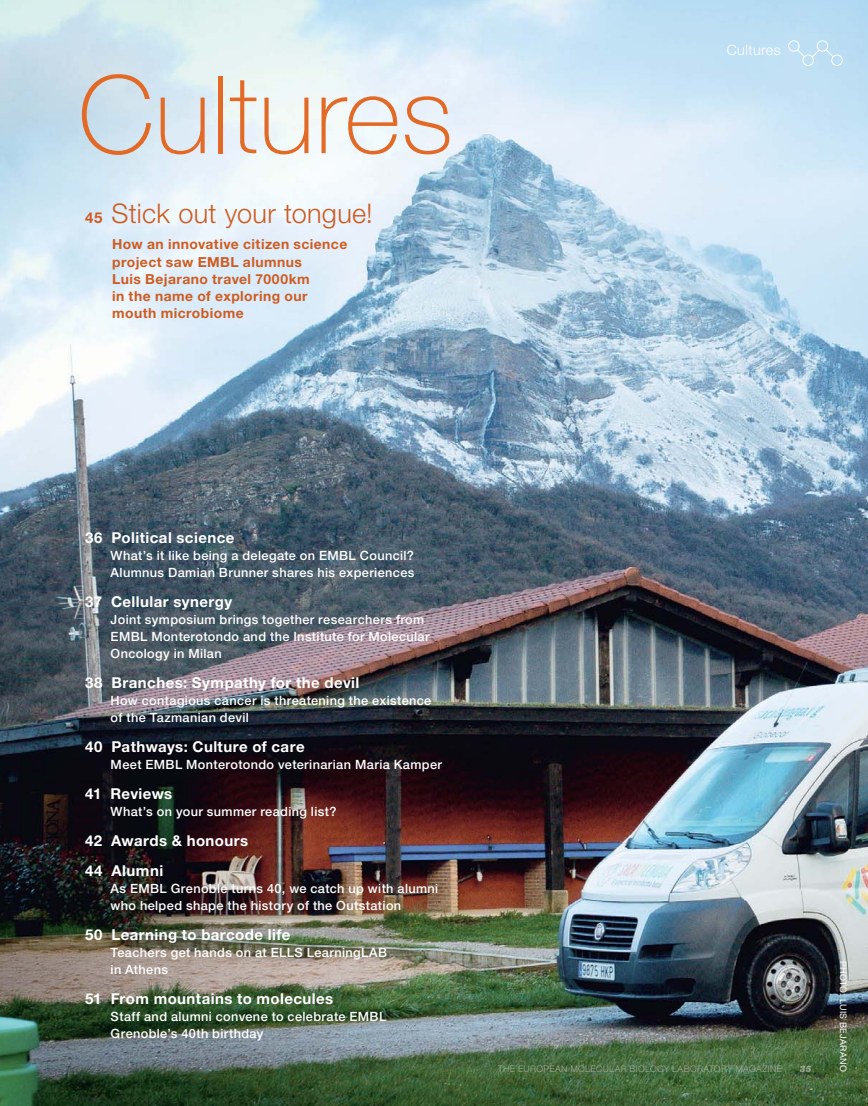
<style>
.page{position:relative;width:868px;height:1106px;background:#fff}
.page>*{position:absolute;margin:0;border:0;box-sizing:border-box;transform-origin:0 0}
.t1{font:100 108px "Helvetica Neue LT Pro";letter-spacing:.005em;color:#e26926}
.t2{font:300 27px "Helvetica Neue LT Pro";letter-spacing:.015em;color:#cd5c22}
.t3{font:700 15px/30px "Helvetica Neue LT Pro";letter-spacing:.03em;color:#fff}
.t4{font:300 14.25px "Helvetica Neue LT Pro";letter-spacing:.035em;color:#fff}
.t5{font:700 13.8px/17px "Helvetica Neue LT Pro";letter-spacing:.03em;color:#cd5c22}
.t6{font:500 12.75px/17px "Helvetica Neue LT Pro";letter-spacing:.03em;color:#fff}
.t7{font:italic 900 9.75px "Sentinel";color:#a3ae9c}
.t8{font:300 9px "Helvetica Neue LT Pro";letter-spacing:.04em;color:#a3ae9c}
.t9{font:9px "Helvetica Neue LT Pro";letter-spacing:.035em;color:#fff}
.s1{font-weight:700;font-size:15px}
</style>
<div class="page">
<img style="left:0;top:0;width:867px;height:1106px">
<div style="left:802px;top:55px;width:11px;height:11px;border:1px solid #fff;border-radius:50%"></div>
<div style="left:831px;top:55px;width:11px;height:11px;border:1px solid #fff;border-radius:50%"></div>
<div style="left:788px;top:40px;width:11px;height:12px;border:1px solid #fff;border-radius:50%"></div>
<div style="left:816px;top:40px;width:12px;height:12px;border:1px solid #fff;border-radius:50%"></div>
<svg style="left:796px;top:48px;width:38px;height:10px"></svg>
<h1 class="t1" style="left:78px;top:76px;width:376px">Cultures</h1>
<h2 class="t2" style="left:85px;top:204px;width:289px"><span class="s1">45</span> Stick out your tongue!</h2>
<p class="t5" style="left:112px;top:237px;width:237px">How an innovative citizen science project saw EMBL alumnus<br>Luis Bejarano travel 7000km<br>in the name of exploring our mouth microbiome</p>
<p class="t4" style="left:726px;top:45px;width:56px">Cultures</p>
<p class="t3" style="left:85px;top:524px;width:151px">36 Political science</p>
<p class="t6" style="left:111px;top:548px;width:305px">What’s it like being a delegate on EMBL Council?<br>Alumnus Damian Brunner shares his experiences</p>
<p class="t3" style="left:85px;top:588px;width:149px">37 Cellular synergy</p>
<p class="t6" style="left:111px;top:612px;width:320px">Joint symposium brings together researchers from<br>EMBL Monterotondo and the Institute for Molecular<br>Oncology in Milan</p>
<p class="t3" style="left:85px;top:669px;width:276px">38 Branches: Sympathy for the devil</p>
<p class="t6" style="left:111px;top:693px;width:322px">How contagious cancer is threatening the existence of the Tazmanian devil</p>
<p class="t3" style="left:85px;top:733px;width:221px">40 Pathways: Culture of care</p>
<p class="t6" style="left:111px;top:757px;width:333px">Meet EMBL Monterotondo veterinarian Maria Kamper</p>
<p class="t3" style="left:85px;top:780px;width:89px">41 Reviews</p>
<p class="t6" style="left:111px;top:804px;width:227px">What’s on your summer reading list?</p>
<p class="t3" style="left:85px;top:827px;width:165px">42 Awards &amp; honours<br>44 Alumni</p>
<p class="t6" style="left:111px;top:881px;width:329px">As EMBL Grenoble turns 40, we catch up with alumni who helped shape the history of the Outstation</p>
<p class="t3" style="left:85px;top:921px;width:207px">50 Learning to barcode life</p>
<p class="t6" style="left:111px;top:945px;width:278px">Teachers get hands on at ELLS LearningLAB in Athens</p>
<p class="t3" style="left:85px;top:985px;width:250px">51 From mountains to molecules</p>
<p class="t6" style="left:111px;top:1009px;width:277px">Staff and alumni convene to celebrate EMBL<br>Grenoble’s 40th birthday</p>
<p class="t8" style="left:498px;top:1065px;width:286px">THE EUROPEAN MOLECULAR BIOLOGY LABORATORY MAGAZINE</p>
<p class="t7" style="left:799px;top:1062px;width:13px">35</p>
<p class="t9" style="left:846px;top:961px;width:112px;rotate:90deg">PHOTO: LUIS BEJARANO</p>
</div>
